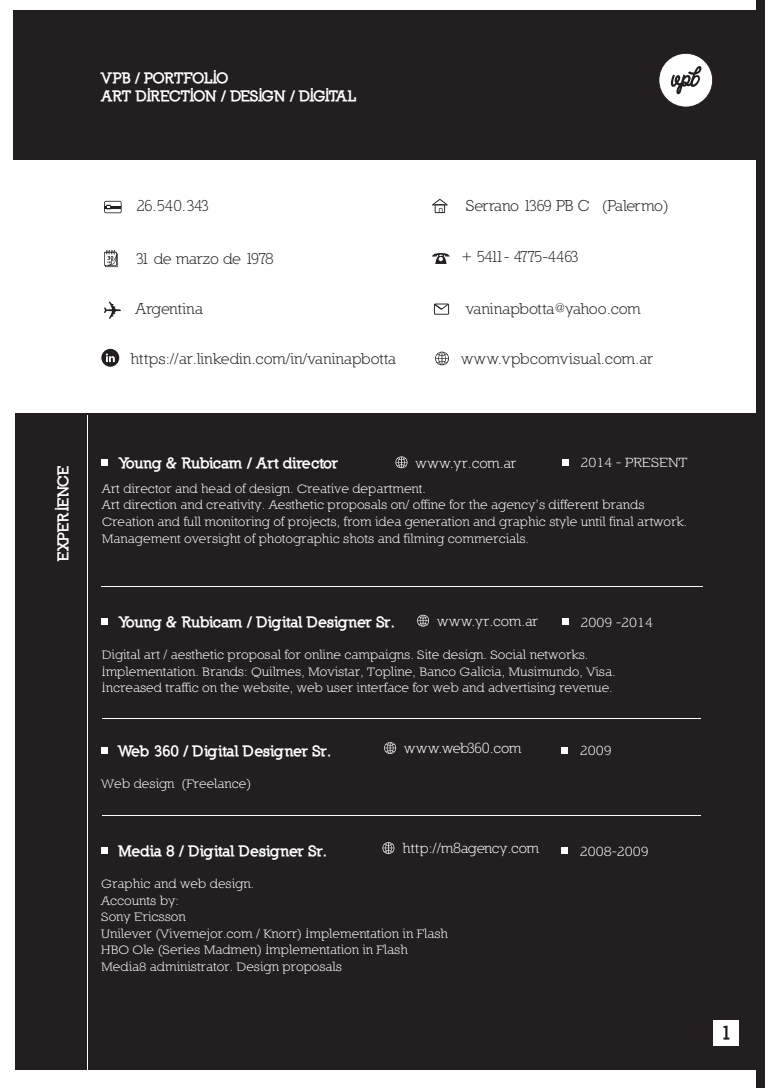
<style>
.page{position:relative;width:780px;height:1088px;background:#fff}
.page>*{position:absolute;margin:0;border:0;box-sizing:border-box;transform-origin:0 0}
.t1{font:900 18.75px "Nilland";color:#231f20}
.t2{font:16.12px "Nilland";color:#231f20}
.t3{font:16.12px "Nilland";letter-spacing:-.025em;color:#231f20}
.t4{font:16.12px "Nilland";letter-spacing:-.12em;color:#231f20}
.t5{font:900 15px "Nilland";letter-spacing:-.035em;color:#fff}
.t6{font:15px "Nilland";color:#fff}
.t7{font:900 15px/18px "Nilland";letter-spacing:-.055em;color:#fff}
.t8{font:15px "Nilland Small Caps";color:#fff}
.t9{font:15px "Nilland";letter-spacing:-.035em;color:#fff}
.t10{font:13.75px/16.5px "Nilland Small Caps";color:#fff}
</style>
<div class="page">
<div style="left:16px;top:413px;width:746px;height:657px;background:#231f20"></div>
<div style="left:13px;top:10px;width:746px;height:149px;background:#231f20"></div>
<div style="left:755px;top:0;width:9px;height:1088px;background:#231f20"></div>
<svg style="left:435px;top:352px;width:14px;height:13px"></svg>
<svg style="left:395px;top:456px;width:12px;height:12px"></svg>
<svg style="left:104px;top:250px;width:14px;height:17px"></svg>
<svg style="left:104px;top:302px;width:17px;height:17px"></svg>
<svg style="left:104px;top:201px;width:18px;height:12px"></svg>
<svg style="left:434px;top:303px;width:15px;height:12px"></svg>
<svg style="left:432px;top:253px;width:17px;height:11px"></svg>
<svg style="left:432px;top:199px;width:16px;height:14px"></svg>
<hr style="left:87px;top:415px;width:1px;height:669px;background:#fff">
<div style="left:101px;top:459px;width:7px;height:7px;background:#fff"></div>
<div style="left:562px;top:459px;width:7px;height:7px;background:#fff"></div>
<div style="left:101px;top:618px;width:7px;height:7px;background:#fff"></div>
<div style="left:562px;top:618px;width:7px;height:7px;background:#fff"></div>
<div style="left:100px;top:747px;width:7px;height:7px;background:#fff"></div>
<div style="left:561px;top:747px;width:7px;height:7px;background:#fff"></div>
<div style="left:100px;top:847px;width:7px;height:7px;background:#fff"></div>
<div style="left:561px;top:847px;width:7px;height:7px;background:#fff"></div>
<div style="left:713px;top:1020px;width:26px;height:26px;background:#fff"></div>
<svg style="left:417px;top:615px;width:12px;height:11px"></svg>
<svg style="left:384px;top:742px;width:12px;height:12px"></svg>
<svg style="left:382px;top:842px;width:12px;height:12px"></svg>
<svg style="left:101px;top:349px;width:18px;height:18px"></svg>
<div style="left:658px;top:53px;width:54px;height:54px;background:#fff;border-radius:50%"></div>
<div style="left:658px;top:53px;width:54px;height:54px;border:1px solid #231f20;border-radius:50%"></div>
<svg style="left:670px;top:66px;width:31px;height:28px"></svg>
<p class="t7" style="left:102px;top:69px;width:256px">VPB / PORTFOLIO<br>ART DIRECTION / DESIGN / DIGITAL</p>
<p class="t3" style="left:136px;top:197px;width:74px">26.540.343</p>
<p class="t3" style="left:135px;top:249px;width:140px">31 de marzo de 1978</p>
<p class="t2" style="left:135px;top:299px;width:69px">Argentina</p>
<p class="t3" style="left:465px;top:197px;width:204px">Serrano 1369 PB C (Palermo)</p>
<p class="t4" style="left:461px;top:247px;width:119px">+ 5411- 4775-4463</p>
<p class="t3" style="left:465px;top:299px;width:177px">vaninapbotta@yahoo.com</p>
<p class="t2" style="left:130px;top:349px;width:267px">https://ar.linkedin.com/in/vaninapbotta</p>
<p class="t2" style="left:461px;top:350px;width:194px">www.vpbcomvisual.com.ar</p>
<p class="t5" style="left:54px;top:561px;width:97px;rotate:-90deg">EXPERIENCE</p>
<p class="t5" style="left:119px;top:453px;width:221px">Young &amp; Rubicam / Art director</p>
<p class="t8" style="left:580px;top:454px;width:108px">2014 - PRESENT</p>
<p class="t6" style="left:415px;top:454px;width:102px">www.yr.com.ar</p>
<p class="t10" style="left:102px;top:480px;width:587px">Art director and head of design. Creative department.<br>Art direction and creativity. Aesthetic proposals on/ offine for the agency’s different brands Creation and full monitoring of projects, from idea generation and graphic style until final artwork.<br>Management oversight of photographic shots and filming commercials.</p>
<p class="t5" style="left:119px;top:613px;width:277px">Young &amp; Rubicam / Digital Designer Sr.</p>
<p class="t8" style="left:580px;top:613px;width:74px">2009 -2014</p>
<p class="t6" style="left:437px;top:612px;width:102px">www.yr.com.ar</p>
<p class="t10" style="left:102px;top:646px;width:515px">Digital art / aesthetic proposal for online campaigns. Site design. Social networks.<br>Implementation. Brands: Quilmes, Movistar, Topline, Banco Galicia, Musimundo, Visa.<br>Increased traffic on the website, web user interface for web and advertising revenue.</p>
<p class="t9" style="left:404px;top:739px;width:119px">www.web360.com</p>
<p class="t5" style="left:118px;top:741px;width:214px">Web 360 / Digital Designer Sr.</p>
<p class="t8" style="left:580px;top:741px;width:33px">2009</p>
<p class="t10" style="left:101px;top:775px;width:152px">Web design (Freelance)</p>
<p class="t6" style="left:402px;top:839px;width:138px">http://m8agency.com</p>
<p class="t5" style="left:118px;top:841px;width:210px">Media 8 / Digital Designer Sr.</p>
<p class="t8" style="left:580px;top:842px;width:70px">2008-2009</p>
<p class="t10" style="left:101px;top:875px;width:348px">Graphic and web design.<br>Accounts by:<br>Sony Ericsson<br>Unilever (Vivemejor.com / Knorr) Implementation in Flash HBO Ole (Series Madmen) Implementation in Flash Media8 administrator. Design proposals</p>
<h1 class="t1" style="left:721px;top:1021px;width:13px">1</h1>
</div>
